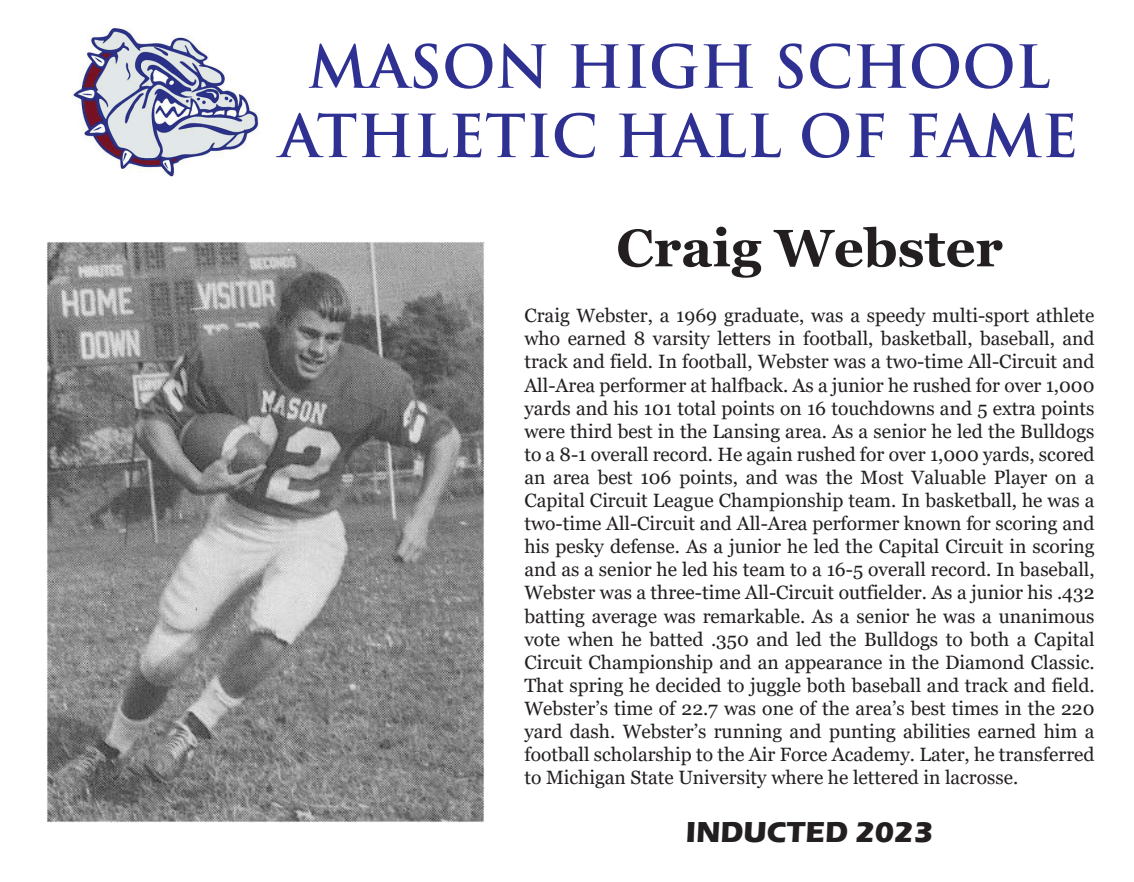
<style>
.page{position:relative;width:1134px;height:882px;background:#fff}
.page>*{position:absolute;margin:0;border:0;box-sizing:border-box;transform-origin:0 0}
.t1{font:700 57.75px/69.3px "Trajan Pro";color:#2e3092;text-align:center}
.t2{font:700 52.5px "Georgia";color:#231f20}
.t3{font:700 29.75px "Eras ITC";color:#231f20}
.t4{font:19.25px/23.1px "Georgia";color:#231f20;text-align:justify}
</style>
<div class="page">
<img style="left:73px;top:29px;width:187px;height:148px">
<img style="left:46px;top:241px;width:438px;height:582px">
<h1 class="t1" style="left:280px;top:33px;width:800px">MASON HIGH SCHOOL<br>ATHLETIC HALL OF FAME</h1>
<h2 class="t2" style="left:616px;top:214px;width:388px">Craig Webster</h2>
<p class="t4" style="left:524px;top:304px;width:572px">Craig Webster, a 1969 graduate, was a speedy multi-sport athlete who earned 8 varsity letters in football, basketball, baseball, and track and field. In football, Webster was a two-time All-Circuit and All-Area performer at halfback. As a junior he rushed for over 1,000 yards and his 101 total points on 16 touchdowns and 5 extra points were third best in the Lansing area. As a senior he led the Bulldogs to a 8-1 overall record. He again rushed for over 1,000 yards, scored an area best 106 points, and was the Most Valuable Player on a Capital Circuit League Championship team. In basketball, he was a two-time All-Circuit and All-Area performer known for scoring and his pesky defense. As a junior he led the Capital Circuit in scoring and as a senior he led his team to a 16-5 overall record. In baseball, Webster was a three-time All-Circuit outfielder. As a junior his .432 batting average was remarkable. As a senior he was a unanimous vote when he batted .350 and led the Bulldogs to both a Capital Circuit Championship and an appearance in the Diamond Classic.<br>That spring he decided to juggle both baseball and track and field.<br>Webster’s time of 22.7 was one of the area’s best times in the 220 yard dash. Webster’s running and punting abilities earned him a football scholarship to the Air Force Academy. Later, he transferred to Michigan State University where he lettered in lacrosse.</p>
<h3 class="t3" style="left:686px;top:815px;width:249px">INDUCTED 2023</h3>
</div>
